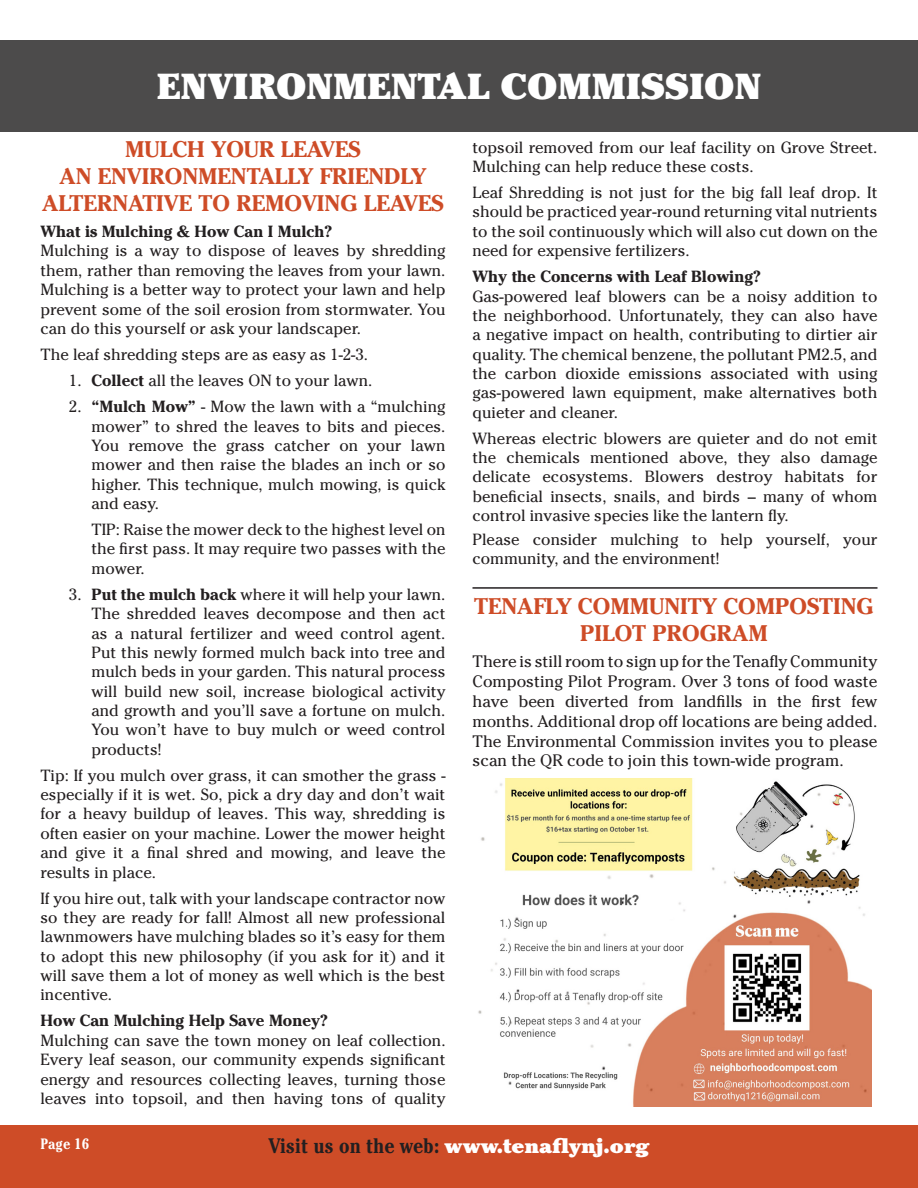
<style>
.page{position:relative;width:918px;height:1188px;background:#fff}
.page>*{position:absolute;margin:0;border:0;box-sizing:border-box;transform-origin:0 0}
.t1{font:900 36px "Cheltenham Std";color:#fff}
.t2{font:700 22.5px/27px "Cheltenham Std";color:#ce4c27;text-align:center}
.t3{font:900 21px "Cheltenham Std";color:#fff}
.t4{font:16.5px/19.8px "Cheltenham Std";color:#231f20;text-align:justify}
.t5{font:16.2px/19.4px "Cheltenham Std";color:#231f20;text-align:justify}
.t6{font:700 16.2px "Cheltenham Std";color:#231f20}
.t7{font:700 condensed 15px "Cheltenham Std";color:#fff}
.s1{font-weight:700}
.s2{font-weight:700;font-stretch:condensed;color:#231f20}
</style>
<div class="page">
<div style="left:0;top:1125px;width:918px;height:63px;background:#ce4c27"></div>
<div style="left:0;top:40px;width:918px;height:92px;background:#4c4b4b"></div>
<hr style="left:472px;top:587px;width:406px;height:2px;background:#231f20">
<img style="left:478px;top:778px;width:393px;height:329px">
<h1 class="t1" style="left:157px;top:65px;width:606px">ENVIRONMENTAL COMMISSION</h1>
<h2 class="t2" style="left:42px;top:136px;width:403px">MULCH YOUR LEAVES<br>AN ENVIRONMENTALLY FRIENDLY<br>ALTERNATIVE TO REMOVING LEAVES</h2>
<p class="t6" style="left:40px;top:222px;width:294px">What is Mulching &amp; How Can I Mulch?</p>
<p class="t5" style="left:40px;top:241px;width:407px">Mulching is a way to dispose of leaves by shredding them, rather than removing the leaves from your lawn.<br>Mulching is a better way to protect your lawn and help prevent some of the soil erosion from stormwater. You can do this yourself or ask your landscaper.</p>
<p class="t5" style="left:40px;top:345px;width:329px">The leaf shredding steps are as easy as 1-2-3.</p>
<p class="t5" style="left:69px;top:371px;width:305px">1. <span class="s1">Collect</span> all the leaves ON to your lawn.</p>
<p class="t5" style="left:91px;top:397px;width:356px;text-indent:-23px">2. <span class="s1">“Mulch Mow”</span> - Mow the lawn with a “mulching mower” to shred the leaves to bits and pieces.<br>You remove the grass catcher on your lawn mower and then raise the blades an inch or so higher. This technique, mulch mowing, is quick and easy.</p>
<p class="t5" style="left:91px;top:520px;width:356px">TIP: Raise the mower deck to the highest level on the first pass. It may require two passes with the mower.</p>
<p class="t5" style="left:91px;top:585px;width:356px;text-indent:-22px">3. <span class="s1">Put the mulch back</span> where it will help your lawn.<br>The shredded leaves decompose and then act as a natural fertilizer and weed control agent.<br>Put this newly formed mulch back into tree and mulch beds in your garden. This natural process will build new soil, increase biological activity and growth and you’ll save a fortune on mulch.<br>You won’t have to buy mulch or weed control products!</p>
<p class="t5" style="left:40px;top:766px;width:407px">Tip: If you mulch over grass, it can smother the grass - especially if it is wet. So, pick a dry day and don’t wait for a heavy buildup of leaves. This way, shredding is often easier on your machine. Lower the mower height and give it a final shred and mowing, and leave the results in place.</p>
<p class="t5" style="left:40px;top:888px;width:407px">If you hire out, talk with your landscape contractor now so they are ready for fall! Almost all new professional lawnmowers have mulching blades so it’s easy for them to adopt this new philosophy (if you ask for it) and it will save them a lot of money as well which is the best incentive.</p>
<p class="t6" style="left:40px;top:1011px;width:289px">How Can Mulching Help Save Money?</p>
<p class="t5" style="left:40px;top:1031px;width:407px">Mulching can save the town money on leaf collection.<br>Every leaf season, our community expends significant energy and resources collecting leaves, turning those leaves into topsoil, and then having tons of quality</p>
<p class="t5" style="left:472px;top:137px;width:406px">topsoil removed from our leaf facility on Grove Street.<br>Mulching can help reduce these costs.</p>
<p class="t5" style="left:472px;top:183px;width:407px">Leaf Shredding is not just for the big fall leaf drop. It should be practiced year-round returning vital nutrients to the soil continuously which will also cut down on the need for expensive fertilizers.</p>
<p class="t6" style="left:472px;top:267px;width:290px">Why the Concerns with Leaf Blowing?</p>
<p class="t5" style="left:472px;top:286px;width:407px">Gas-powered leaf blowers can be a noisy addition to the neighborhood. Unfortunately, they can also have a negative impact on health, contributing to dirtier air quality. The chemical benzene, the pollutant PM2.5, and the carbon dioxide emissions associated with using gas-powered lawn equipment, make alternatives both quieter and cleaner.</p>
<p class="t5" style="left:472px;top:429px;width:407px">Whereas electric blowers are quieter and do not emit the chemicals mentioned above, they also damage delicate ecosystems. Blowers destroy habitats for beneficial insects, snails, and birds – many of whom control invasive species like the lantern fly.</p>
<p class="t5" style="left:472px;top:530px;width:407px">Please consider mulching to help yourself, your community, and the environment!</p>
<h2 class="t2" style="left:474px;top:593px;width:401px">TENAFLY COMMUNITY COMPOSTING<br>PILOT PROGRAM</h2>
<p class="t4" style="left:472px;top:652px;width:407px">There is still room to sign up for the Tenafly Community Composting Pilot Program. Over 3 tons of food waste have been diverted from landfills in the first few months. Additional drop off locations are being added.<br>The Environmental Commission invites you to please scan the QR code to join this town-wide program.</p>
<p class="t7" style="left:40px;top:1135px;width:50px">Page 16</p>
<p class="t3" style="left:269px;top:1133px;width:382px"><span class="s2">Visit us on the web:</span> www.tenaflynj.org</p>
</div>
